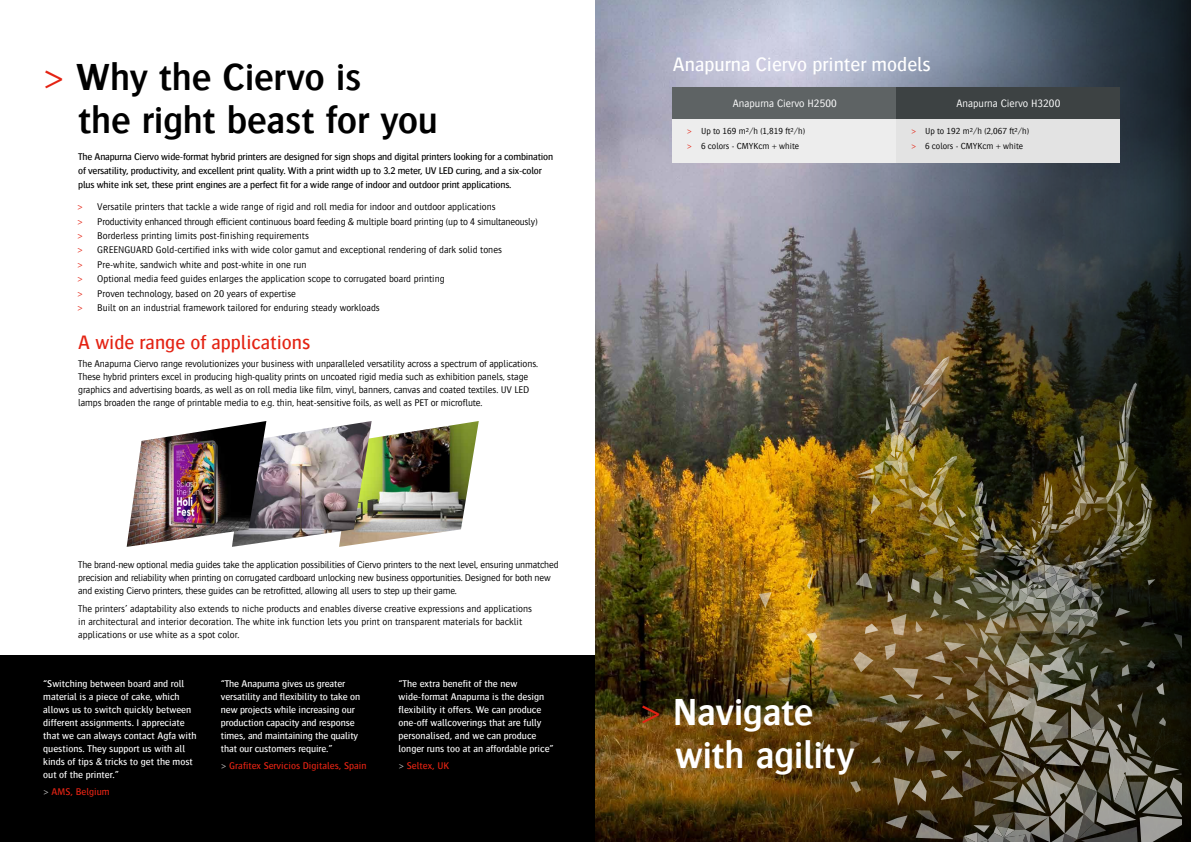
<style>
.page{position:relative;width:1191px;height:842px;background:#fff}
.page>*{position:absolute;margin:0;border:0;box-sizing:border-box;transform-origin:0 0}
.t1{font:600 38.8px/43px "Bosis For Agfa";letter-spacing:-.005em;color:#000}
.t2{font:600 38.8px/43px "Bosis For Agfa";letter-spacing:-.005em;color:#fff}
.t3{font:500 20px "Bosis For Agfa";color:#fff}
.t4{font:500 20px "Bosis For Agfa";color:#e42313}
.t5{font:300 11px "Bosis For Agfa";color:#fff}
.t6{font:300 10px/14.4px "Bosis For Agfa";letter-spacing:-.01em;color:#000}
.t7{font:500 10px/13px "Bosis For Agfa";color:#fff}
.t8{font:500 10px/14px "Bosis For Agfa";letter-spacing:-.02em;color:#000}
.t9{font:500 10px "Bosis For Agfa";color:#e42313}
.t10{font:300 9px/15px "Bosis For Agfa";color:#000}
.s1{font-weight:300;color:#e42313}
.s2{color:#e42313}
.s3{color:#bcbcbc}
</style>
<div class="page">
<div style="left:0;top:655px;width:595px;height:187px;background:#000"></div>
<img style="left:372px;top:421px;width:107px;height:122px">
<img style="left:266px;top:421px;width:106px;height:126px">
<img style="left:127px;top:421px;width:139px;height:126px">
<img style="left:595px;top:0;width:196px;height:842px">
<img style="left:791px;top:0;width:400px;height:842px">
<svg style="left:778px;top:677px;width:14px;height:9px"></svg>
<svg style="left:826px;top:687px;width:14px;height:20px"></svg>
<svg style="left:818px;top:739px;width:6px;height:10px"></svg>
<svg style="left:807px;top:632px;width:10px;height:11px"></svg>
<svg style="left:807px;top:570px;width:6px;height:20px"></svg>
<svg style="left:759px;top:592px;width:12px;height:16px"></svg>
<img style="left:850px;top:356px;width:331px;height:486px">
<div style="left:673px;top:88px;width:223px;height:75px;background:#ededed"></div>
<div style="left:896px;top:88px;width:224px;height:75px;background:#e3e3e3"></div>
<div style="left:673px;top:88px;width:223px;height:31px;background:#5e6364"></div>
<div style="left:896px;top:88px;width:224px;height:31px;background:#3d4243"></div>
<h1 class="t1" style="left:79px;top:55px;width:361px;text-indent:-36px"><span class="s1">&gt;</span> Why the Ciervo is<br>the right beast for you</h1>
<p class="t8" style="left:78px;top:150px;width:476px">The Anapurna Ciervo wide-format hybrid printers are designed for sign shops and digital printers looking for a combination of versatility, productivity, and excellent print quality. With a print width up to 3.2 meter, UV LED curing, and a six-color plus white ink set, these print engines are a perfect fit for a wide range of indoor and outdoor print applications.</p>
<p class="t6" style="left:77px;top:199px;width:462px"><span class="s2">&gt;</span> Versatile printers that tackle a wide range of rigid and roll media for indoor and outdoor applications<br><span class="s2">&gt;</span> Productivity enhanced through efficient continuous board feeding &amp; multiple board printing (up to 4 simultaneously) <span class="s2">&gt;</span> Borderless printing limits post-finishing requirements<br><span class="s2">&gt;</span> GREENGUARD Gold-certified inks with wide color gamut and exceptional rendering of dark solid tones<br><span class="s2">&gt;</span> Pre-white, sandwich white and post-white in one run<br><span class="s2">&gt;</span> Optional media feed guides enlarges the application scope to corrugated board printing<br><span class="s2">&gt;</span> Proven technology, based on 20 years of expertise<br><span class="s2">&gt;</span> Built on an industrial framework tailored for enduring steady workloads</p>
<h2 class="t4" style="left:78px;top:331px;width:234px">A wide range of applications</h2>
<p class="t6" style="left:78px;top:357px;width:461px;line-height:13px">The Anapurna Ciervo range revolutionizes your business with unparalleled versatility across a spectrum of applications.<br>These hybrid printers excel in producing high-quality prints on uncoated rigid media such as exhibition panels, stage graphics and advertising boards, as well as on roll media like film, vinyl, banners, canvas and coated textiles. UV LED lamps broaden the range of printable media to e.g. thin, heat-sensitive foils, as well as PET or microflute.</p>
<p class="t6" style="left:78px;top:558px;width:482px;line-height:13px">The brand-new optional media guides take the application possibilities of Ciervo printers to the next level, ensuring unmatched precision and reliability when printing on corrugated cardboard unlocking new business opportunities. Designed for both new and existing Ciervo printers, these guides can be retrofitted, allowing all users to step up their game.</p>
<p class="t6" style="left:78px;top:602px;width:455px;line-height:13px">The printers’ adaptability also extends to niche products and enables diverse creative expressions and applications in architectural and interior decoration. The white ink function lets you print on transparent materials for backlit applications or use white as a spot color.</p>
<p class="t7" style="left:43px;top:677px;width:155px">“Switching between board and roll material is a piece of cake, which allows us to switch quickly between different assignments. I appreciate that we can always contact Agfa with questions. They support us with all kinds of tips &amp; tricks to get the most out of the printer.”</p>
<p class="t9" style="left:43px;top:786px;width:68px"><span class="s3">&gt;</span> AMS, Belgium</p>
<p class="t7" style="left:221px;top:677px;width:141px">“The Anapurna gives us greater versatility and flexibility to take on new projects while increasing our production capacity and response times, and maintaining the quality that our customers require.”</p>
<p class="t9" style="left:221px;top:760px;width:147px"><span class="s3">&gt;</span> Grafitex Servicios Digitales, Spain</p>
<p class="t7" style="left:398px;top:677px;width:157px">“The extra benefit of the new wide-format Anapurna is the design flexibility it offers. We can produce one-off wallcoverings that are fully personalised, and we can produce longer runs too at an affordable price”</p>
<p class="t9" style="left:398px;top:760px;width:52px"><span class="s3">&gt;</span> Seltex, UK</p>
<h2 class="t3" style="left:673px;top:53px;width:259px">Anapurna Ciervo printer models</h2>
<p class="t5" style="left:733px;top:98px;width:105px">Anapurna Ciervo H2500</p>
<p class="t10" style="left:687px;top:123px;width:119px"><span class="s2">&gt;</span> Up to 169 m²/h (1,819 ft²/h) <span class="s2">&gt;</span> 6 colors - CMYKcm + white</p>
<p class="t10" style="left:911px;top:123px;width:119px"><span class="s2">&gt;</span> Up to 192 m²/h (2,067 ft²/h) <span class="s2">&gt;</span> 6 colors - CMYKcm + white</p>
<p class="t5" style="left:956px;top:98px;width:105px">Anapurna Ciervo H3200</p>
<h1 class="t2" style="left:675px;top:690px;width:181px;text-indent:-36px"><span class="s1">&gt;</span> Navigate with agility</h1>
</div>
